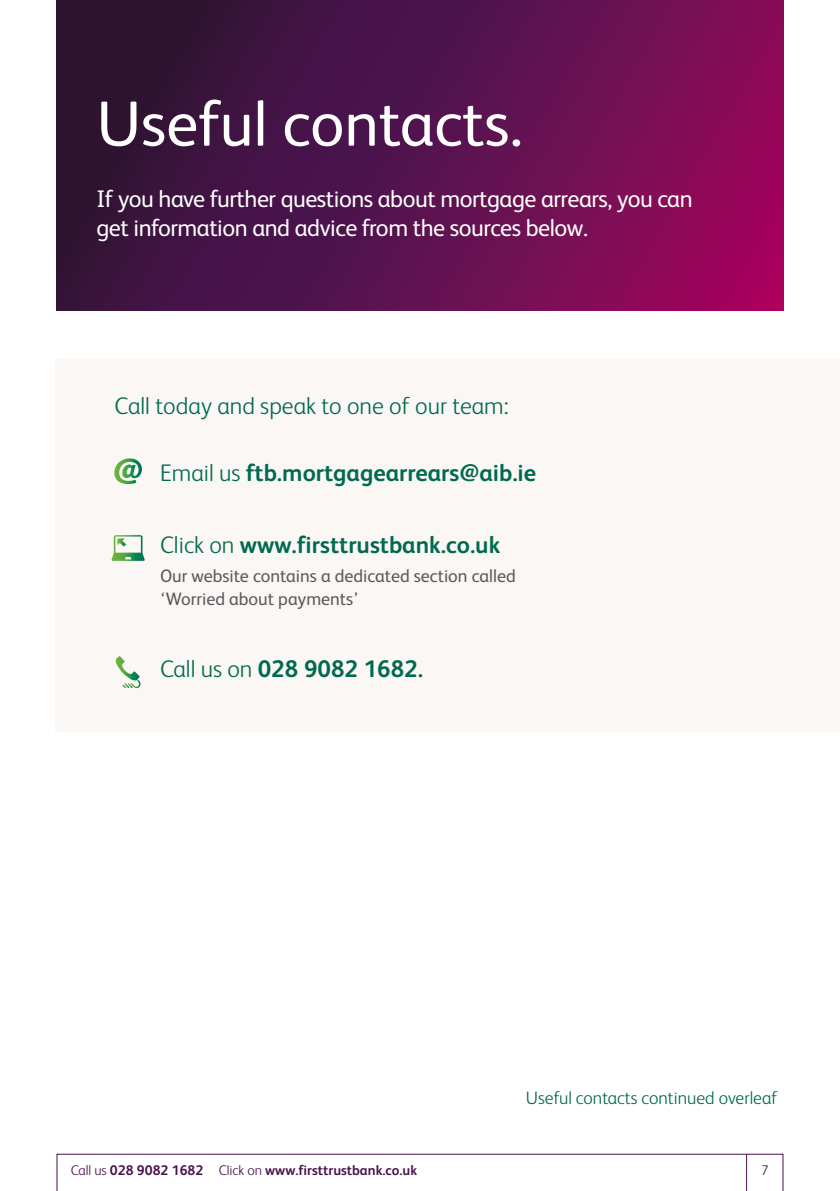
<style>
.page{position:relative;width:840px;height:1191px;background:#fff}
.page>*{position:absolute;margin:0;border:0;box-sizing:border-box;transform-origin:0 0}
.t1{font:64px "FS Albert";color:#fff}
.t2{font:24px/28.8px "FS Albert";letter-spacing:-.02em;color:#fff}
.t3{font:700 24px "FS Albert";color:#00694f}
.t4{font:300 24px "FS Albert";color:#00694f}
.t5{font:18px/23px "FS Albert";color:#58595b}
.t6{font:300 18px "FS Albert";color:#00694f}
.t7{font:700 14px "FS Albert";color:#49134c}
.t8{font:300 14px "FS Albert";color:#49134c}
.s1{font-weight:300}
</style>
<div class="page">
<svg style="left:57px;top:1154px;width:725px;height:37px"></svg>
<hr style="left:745px;top:1154px;width:1px;height:37px;background:#49134c">
<svg style="left:57px;top:0;width:725px;height:310px;background:#5a104a"></svg>
<div style="left:55px;top:359px;width:784px;height:372px;background:#faf7f5"></div>
<svg style="left:115px;top:656px;width:26px;height:32px"></svg>
<svg style="left:111px;top:535px;width:34px;height:26px"></svg>
<svg style="left:114px;top:458px;width:28px;height:26px"></svg>
<h1 class="t1" style="left:96px;top:81px;width:427px">Useful contacts.</h1>
<p class="t2" style="left:96px;top:183px;width:597px">If you have further questions about mortgage arrears, you can get information and advice from the sources below.</p>
<p class="t4" style="left:115px;top:392px;width:395px">Call today and speak to one of our team:</p>
<p class="t3" style="left:160px;top:456px;width:377px"><span class="s1">Email us</span> ftb.mortgagearrears@aib.ie</p>
<p class="t3" style="left:160px;top:528px;width:341px"><span class="s1">Click on</span> www.firsttrustbank.co.uk</p>
<p class="t5" style="left:160px;top:563px;width:357px">Our website contains a dedicated section called ‘Worried about payments’</p>
<p class="t3" style="left:160px;top:652px;width:264px"><span class="s1">Call us on</span> 028 9082 1682.</p>
<p class="t6" style="left:525px;top:1087px;width:253px">Useful contacts continued overleaf</p>
<p class="t7" style="left:71px;top:1160px;width:348px"><span class="s1">Call us</span> 028 9082 1682 <span class="s1">Click on</span> www.firsttrustbank.co.uk</p>
<p class="t8" style="left:760px;top:1161px;width:9px">7</p>
</div>
